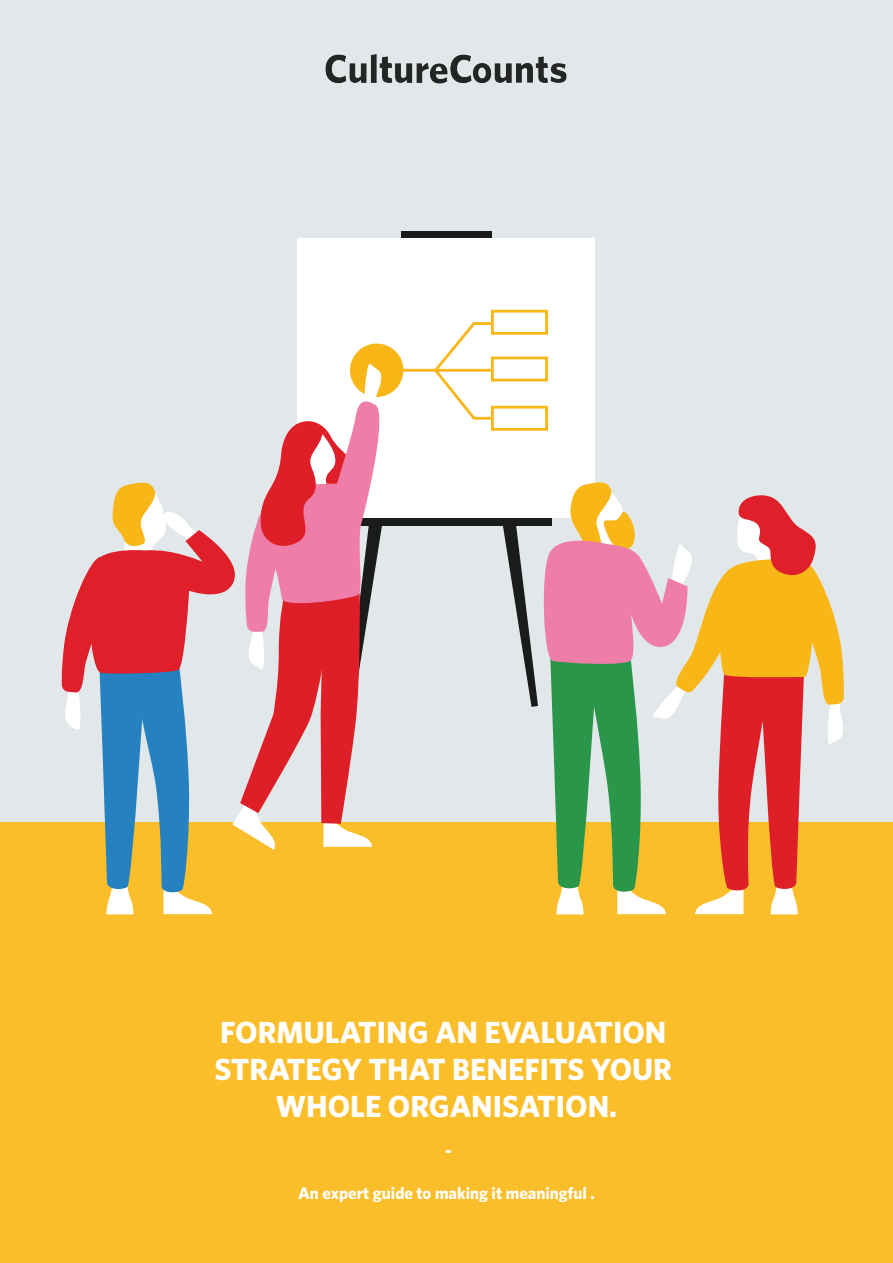
<style>
.page{position:relative;width:893px;height:1263px;background:#fff}
.page>*{position:absolute;margin:0;border:0;box-sizing:border-box;transform-origin:0 0}
.t1{font:700 30.6px/36.8px "Whitney";color:#fff;text-align:center}
.t2{font:700 18.75px "Whitney";color:#fff}
.t3{font:700 16.8px "Whitney";color:#fff}
</style>
<div class="page">
<div style="left:0;top:0;width:893px;height:823px;background:#e2e7e9"></div>
<div style="left:0;top:823px;width:893px;height:440px;background:#fbbe2b"></div>
<div style="left:342px;top:518px;width:209px;height:7px;background:#1a1c19"></div>
<div style="left:401px;top:231px;width:90px;height:7px;background:#1a1c19"></div>
<div style="left:298px;top:238px;width:297px;height:279px;background:#fff"></div>
<hr style="left:394px;top:369px;width:128px;height:3px;background:#f8b617">
<div style="left:492px;top:358px;width:55px;height:22px;background:#fff"></div>
<div style="left:491px;top:357px;width:57px;height:24px;border:3px solid #f8b617"></div>
<div style="left:352px;top:346px;width:49px;height:48px;background:#f8b617;border-radius:50%"></div>
<div style="left:350px;top:344px;width:53px;height:53px;border:5px solid #f8b617;border-radius:50%"></div>
<svg style="left:432px;top:322px;width:63px;height:98px"></svg>
<div style="left:491px;top:310px;width:57px;height:25px;border:3px solid #f8b617"></div>
<div style="left:491px;top:406px;width:57px;height:25px;border:3px solid #f8b617"></div>
<svg style="left:501px;top:482px;width:345px;height:432px"></svg>
<svg style="left:61px;top:364px;width:323px;height:550px"></svg>
<img style="left:326px;top:54px;width:241px;height:30px">
<p class="t1" style="left:214px;top:1013px;width:459px">FORMULATING AN EVALUATION<br>STRATEGY THAT BENEFITS YOUR<br>WHOLE ORGANISATION.</p>
<p class="t2" style="left:445px;top:1139px;width:8px">-</p>
<p class="t3" style="left:298px;top:1182px;width:298px">An expert guide to making it meaningful .</p>
</div>
